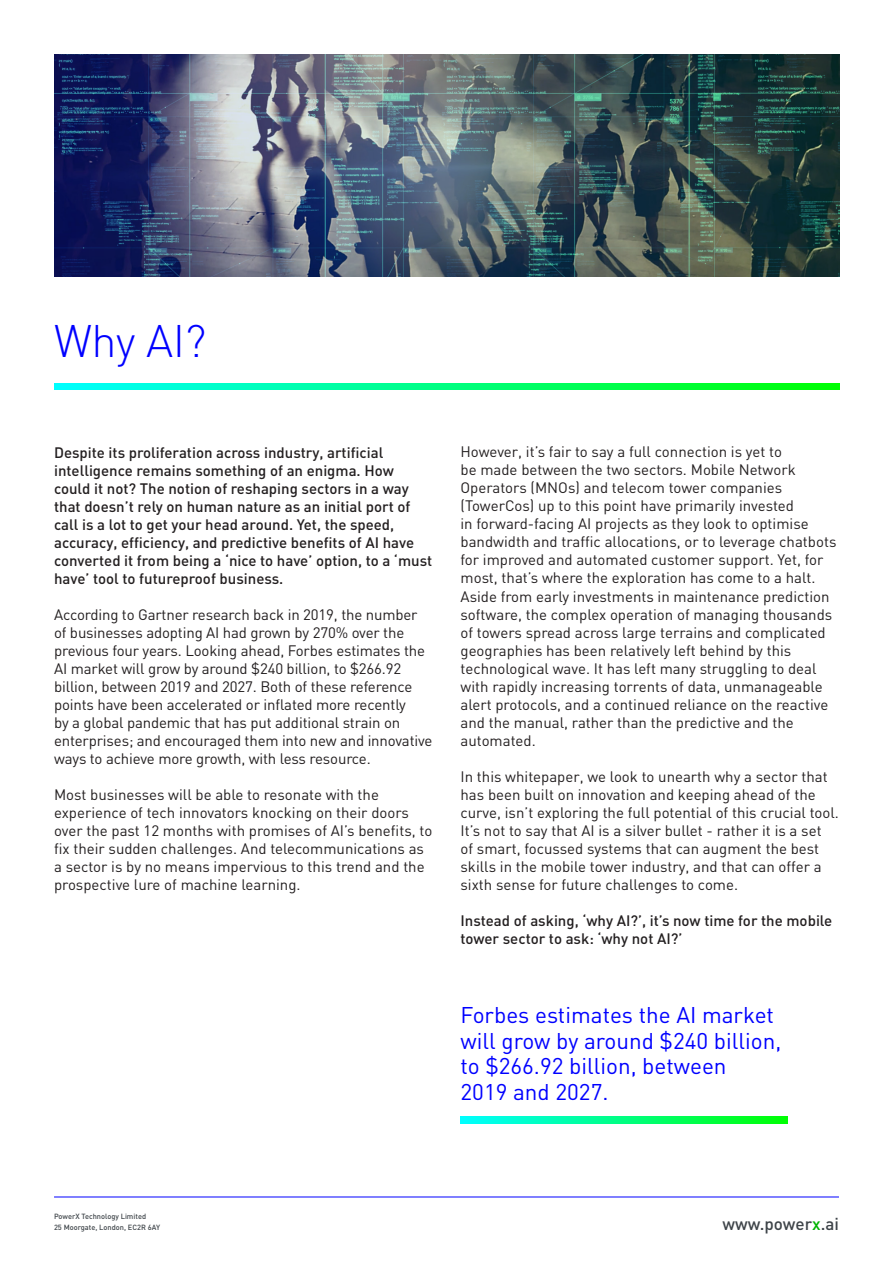
<style>
.page{position:relative;width:893px;height:1263px;background:#fff}
.page>*{position:absolute;margin:0;border:0;box-sizing:border-box;transform-origin:0 0}
.t1{font:300 45px "DIN";color:#00f}
.t2{font:22.5px/25.5px "DIN";color:#00f}
.t3{font:500 17.1px "DIN";color:#3e4449}
.t4{font:15px/18px "DIN";color:#231f20}
.t5{font:500 15px/18px "DIN";color:#231f20}
.t6{font:500 7.5px "DIN";color:#3e4449}
.s1{color:#00b400}
</style>
<div class="page">
<svg style="left:54px;top:383px;width:785px;height:7px;background:#00ff80"></svg>
<hr style="left:54px;top:1196px;width:785px;height:1px;background:#00f">
<img style="left:54px;top:54px;width:786px;height:222px">
<svg style="left:460px;top:1117px;width:327px;height:6px;background:#00ff81"></svg>
<p class="t1" style="left:54px;top:313px;width:154px">Why AI?</p>
<p class="t5" style="left:54px;top:443px;width:380px">Despite its proliferation across industry, artificial intelligence remains something of an enigma. How could it not? The notion of reshaping sectors in a way that doesn’t rely on human nature as an initial port of call is a lot to get your head around. Yet, the speed, accuracy, efficiency, and predictive benefits of AI have converted it from being a ‘nice to have’ option, to a ‘must have’ tool to futureproof business.</p>
<p class="t4" style="left:54px;top:605px;width:380px">According to Gartner research back in 2019, the number of businesses adopting AI had grown by 270% over the previous four years. Looking ahead, Forbes estimates the AI market will grow by around $240 billion, to $266.92 billion, between 2019 and 2027. Both of these reference points have been accelerated or inflated more recently<br>by a global pandemic that has put additional strain on enterprises; and encouraged them into new and innovative ways to achieve more growth, with less resource.</p>
<p class="t4" style="left:54px;top:785px;width:380px">Most businesses will be able to resonate with the experience of tech innovators knocking on their doors over the past 12 months with promises of AI’s benefits, to fix their sudden challenges. And telecommunications as a sector is by no means impervious to this trend and the prospective lure of machine learning.</p>
<p class="t4" style="left:460px;top:443px;width:377px">However, it’s fair to say a full connection is yet to<br>be made between the two sectors. Mobile Network Operators (MNOs) and telecom tower companies (TowerCos) up to this point have primarily invested<br>in forward-facing AI projects as they look to optimise bandwidth and traffic allocations, or to leverage chatbots for improved and automated customer support. Yet, for most, that’s where the exploration has come to a halt.</p>
<p class="t4" style="left:460px;top:587px;width:373px">Aside from early investments in maintenance prediction software, the complex operation of managing thousands of towers spread across large terrains and complicated geographies has been relatively left behind by this technological wave. It has left many struggling to deal with rapidly increasing torrents of data, unmanageable alert protocols, and a continued reliance on the reactive and the manual, rather than the predictive and the automated.</p>
<p class="t4" style="left:460px;top:767px;width:380px">In this whitepaper, we look to unearth why a sector that has been built on innovation and keeping ahead of the curve, isn’t exploring the full potential of this crucial tool.<br>It’s not to say that AI is a silver bullet - rather it is a set<br>of smart, focussed systems that can augment the best skills in the mobile tower industry, and that can offer a sixth sense for future challenges to come.</p>
<p class="t5" style="left:460px;top:911px;width:373px">Instead of asking, ‘why AI?’, it’s now time for the mobile tower sector to ask: ‘why not AI?’</p>
<p class="t2" style="left:460px;top:1002px;width:322px">Forbes estimates the AI market will grow by around $240 billion, to $266.92 billion, between<br>2019 and 2027.</p>
<p class="t6" style="left:54px;top:1212px;width:94px">PowerX Technology Limited</p>
<p class="t6" style="left:54px;top:1222px;width:108px">25 Moorgate, London, EC2R 6AY</p>
<p class="t3" style="left:722px;top:1213px;width:118px">www.power<span class="s1">x</span>.ai</p>
</div>
